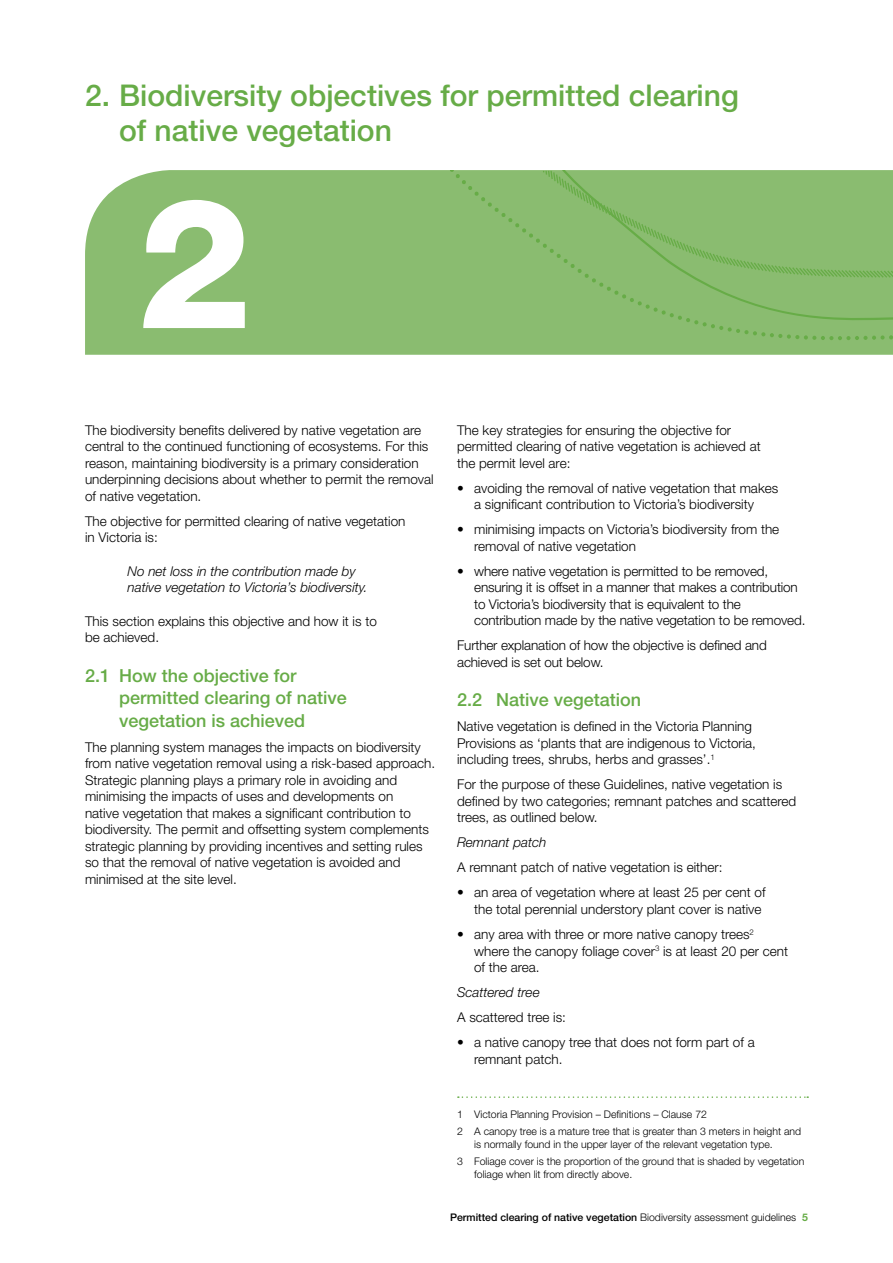
<style>
.page{position:relative;width:893px;height:1263px;background:#fff}
.page>*{position:absolute;margin:0;border:0;box-sizing:border-box;transform-origin:0 0}
.t1{font:800 181.5px "Helvetica Neue LT Std";color:#fff}
.t2{font:500 30px/34.5px "Helvetica Neue LT Std";color:#67ac47}
.t3{font:500 18px/22.5px "Helvetica Neue LT Std";color:#67ac47}
.t4{font:300 13.5px/16.5px "Helvetica Neue LT Std";color:#000}
.t5{font:italic 300 13.5px/16.5px "Helvetica Neue LT Std";color:#000}
.t6{font:300 10.5px/17px "Helvetica Neue LT Std";color:#000}
.t7{font:500 10.5px "Helvetica Neue LT Std";color:#000}
.s1{font-weight:300}
.s2{font-weight:700;color:#67ac47}
</style>
<div class="page">
<svg style="left:458px;top:1096px;width:350px;height:2px"></svg>
<div style="left:85px;top:170px;width:808px;height:185px;background:#8abc70"></div>
<div style="left:392px;top:171px;width:501px;height:169px;background:#8abc70"></div>
<h2 class="t2" style="left:119px;top:78px;width:621px;text-indent:-34px">2. Biodiversity objectives for permitted clearing of native vegetation</h2>
<h1 class="t1" style="left:137px;top:155px;width:116px">2</h1>
<p class="t4" style="left:85px;top:422px;width:350px">The biodiversity benefits delivered by native vegetation are central to the continued functioning of ecosystems. For this reason, maintaining biodiversity is a primary consideration underpinning decisions about whether to permit the removal of native vegetation.</p>
<p class="t4" style="left:85px;top:512px;width:322px">The objective for permitted clearing of native vegetation in Victoria is:</p>
<p class="t5" style="left:128px;top:563px;width:242px">No net loss in the contribution made by native vegetation to Victoria’s biodiversity.</p>
<p class="t4" style="left:85px;top:613px;width:293px">This section explains this objective and how it is to be achieved.</p>
<h3 class="t3" style="left:119px;top:664px;width:229px;text-indent:-34px">2.1 How the objective for permitted clearing of native vegetation is achieved</h3>
<p class="t4" style="left:85px;top:739px;width:352px">The planning system manages the impacts on biodiversity from native vegetation removal using a risk-based approach.<br>Strategic planning plays a primary role in avoiding and minimising the impacts of uses and developments on<br>native vegetation that makes a significant contribution to biodiversity. The permit and offsetting system complements strategic planning by providing incentives and setting rules so that the removal of native vegetation is avoided and minimised at the site level.</p>
<p class="t4" style="left:457px;top:421px;width:305px">The key strategies for ensuring the objective for permitted clearing of native vegetation is achieved at the permit level are:</p>
<p class="t4" style="left:457px;top:479px;width:323px;text-align:center">• avoiding the removal of native vegetation that makes a significant contribution to Victoria’s biodiversity</p>
<p class="t4" style="left:474px;top:521px;width:307px;text-indent:-17px">• minimising impacts on Victoria’s biodiversity from the removal of native vegetation</p>
<p class="t4" style="left:474px;top:562px;width:333px;text-indent:-17px">• where native vegetation is permitted to be removed, ensuring it is offset in a manner that makes a contribution to Victoria’s biodiversity that is equivalent to the contribution made by the native vegetation to be removed.</p>
<p class="t4" style="left:457px;top:637px;width:311px">Further explanation of how the objective is defined and achieved is set out below.</p>
<h3 class="t3" style="left:457px;top:689px;width:186px">2.2 Native vegetation</h3>
<p class="t4" style="left:457px;top:718px;width:300px">Native vegetation is defined in the Victoria Planning<br>Provisions as ‘plants that are indigenous to Victoria, including trees, shrubs, herbs and grasses’.<sup>1</sup></p>
<p class="t4" style="left:457px;top:776px;width:341px">For the purpose of these Guidelines, native vegetation is defined by two categories; remnant patches and scattered trees, as outlined below.</p>
<p class="t5" style="left:457px;top:834px;width:91px">Remnant patch</p>
<p class="t4" style="left:457px;top:859px;width:267px">A remnant patch of native vegetation is either:</p>
<p class="t4" style="left:474px;top:884px;width:293px;text-indent:-17px">• an area of vegetation where at least 25 per cent of the total perennial understory plant cover is native</p>
<p class="t4" style="left:474px;top:926px;width:316px;text-indent:-17px">• any area with three or more native canopy trees<sup>2 </sup>where the canopy foliage cover<sup>3</sup> is at least 20 per cent of the area.</p>
<p class="t5" style="left:457px;top:984px;width:84px">Scattered tree</p>
<p class="t4" style="left:457px;top:1009px;width:110px">A scattered tree is:</p>
<p class="t4" style="left:474px;top:1034px;width:282px;text-indent:-17px">• a native canopy tree that does not form part of a remnant patch.</p>
<p class="t6" style="left:457px;top:1106px;width:345px">1 Victoria Planning Provision – Definitions – Clause 72<br>2 A canopy tree is a mature tree that is greater than 3 meters in height and</p>
<p class="t6" style="left:457px;top:1136px;width:349px;text-indent:17px">is normally found in the upper layer of the relevant vegetation type.<br>3 Foliage cover is the proportion of the ground that is shaded by vegetation</p>
<p class="t6" style="left:474px;top:1165px;width:160px">foliage when lit from directly above.</p>
<p class="t7" style="left:450px;top:1211px;width:359px">Permitted clearing of native vegetation <span class="s1">Biodiversity assessment guidelines</span> <span class="s2">5</span></p>
</div>
